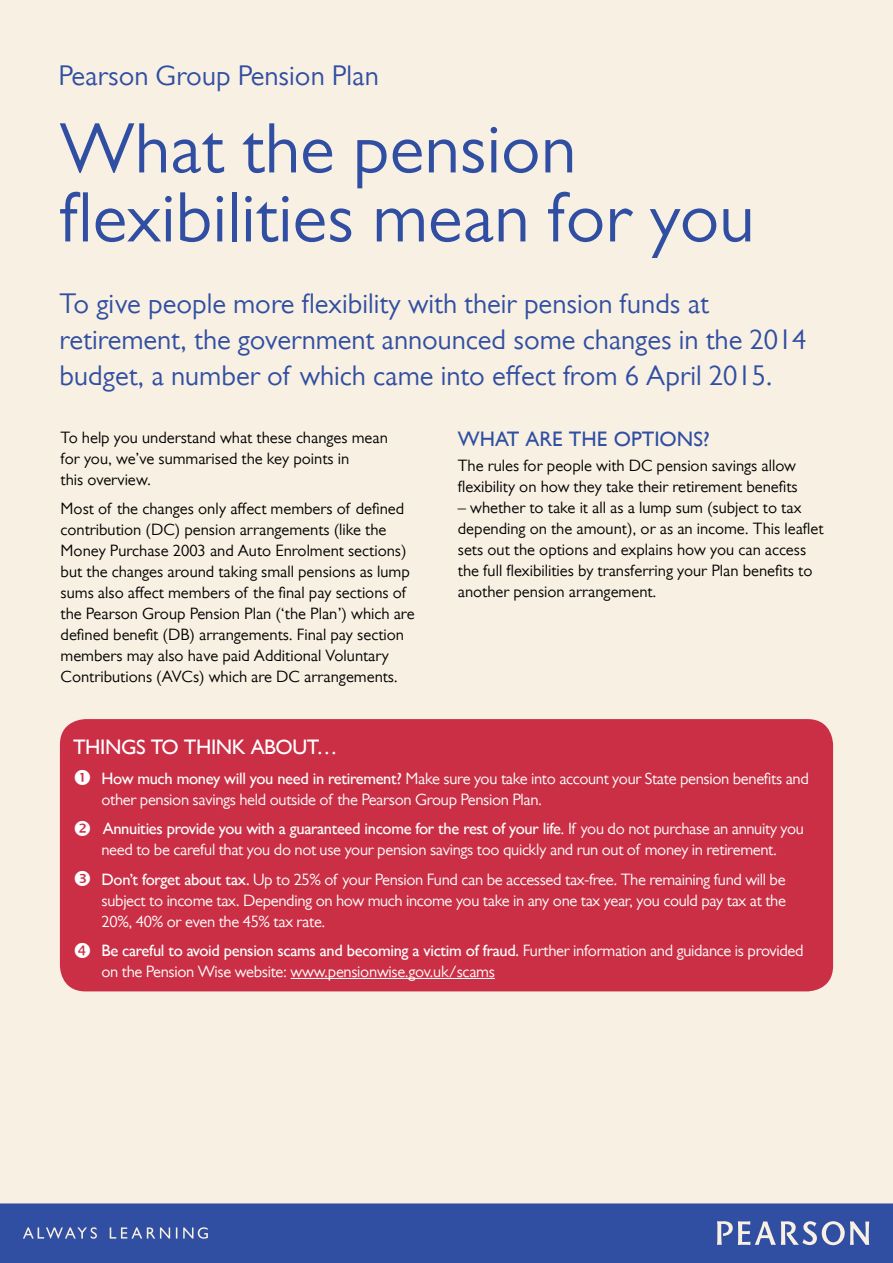
<style>
.page{position:relative;width:893px;height:1263px;background:#f8f0e2}
.page>*{position:absolute;margin:0;border:0;box-sizing:border-box;transform-origin:0 0}
.t1{font:72px/69px "Gill Sans MT Pro";color:#304ea2}
.t2{font:28.5px/36px "Gill Sans MT Pro";color:#304ea2}
.t3{font:700 21px "Gill Sans MT Pro";letter-spacing:-.02em;color:#fff}
.t4{font:700 21px "Gill Sans MT Pro";color:#304ea2}
.t5{font:16.5px/21px "Gill Sans MT Pro";color:#000}
.t6{font:16.5px/21px "Gill Sans MT Pro";letter-spacing:-.02em;color:#fff}
.s1{font-weight:700}
</style>
<div class="page">
<div style="left:0;top:1203px;width:893px;height:60px;background:#304ea2"></div>
<svg style="left:717px;top:1221px;width:152px;height:24px"></svg>
<svg style="left:23px;top:1227px;width:185px;height:12px"></svg>
<div style="left:60px;top:719px;width:773px;height:272px;background:#ca2f45;border-radius:26px"></div>
<hr style="left:291px;top:978px;width:204px;height:1px;background:#fff">
<p class="t2" style="left:58px;top:57px;width:322px">Pearson Group Pension Plan</p>
<p class="t1" style="left:60px;top:113px;width:697px">What the pension flexibilities mean for you</p>
<p class="t2" style="left:60px;top:285px;width:748px">To give people more flexibility with their pension funds at retirement, the government announced some changes in the 2014 budget, a number of which came into effect from 6 April 2015.</p>
<p class="t5" style="left:61px;top:427px;width:329px">To help you understand what these changes mean for you, we’ve summarised the key points in<br>this overview.</p>
<p class="t5" style="left:61px;top:498px;width:356px">Most of the changes only affect members of defined contribution (DC) pension arrangements (like the Money Purchase 2003 and Auto Enrolment sections) but the changes around taking small pensions as lump sums also affect members of the final pay sections of the Pearson Group Pension Plan (‘the Plan’) which are defined benefit (DB) arrangements. Final pay section members may also have paid Additional Voluntary Contributions (AVCs) which are DC arrangements.</p>
<p class="t4" style="left:458px;top:427px;width:254px">WHAT ARE THE OPTIONS?</p>
<p class="t5" style="left:458px;top:455px;width:341px">The rules for people with DC pension savings allow flexibility on how they take their retirement benefits</p>
<p class="t5" style="left:458px;top:497px;width:367px">– whether to take it all as a lump sum (subject to tax depending on the amount), or as an income. This leaflet sets out the options and explains how you can access the full flexibilities by transferring your Plan benefits to another pension arrangement.</p>
<p class="t3" style="left:73px;top:735px;width:266px">THINGS TO THINK ABOUT…</p>
<p class="t6" style="left:102px;top:767px;width:709px"><span class="s1">How much money will you need in retirement?</span> Make sure you take into account your State pension benefits and other pension savings held outside of the Pearson Group Pension Plan.</p>
<p class="t6" style="left:102px;top:818px;width:704px"><span class="s1">Annuities provide you with a guaranteed income for the rest of your life</span>. If you do not purchase an annuity you need to be careful that you do not use your pension savings too quickly and run out of money in retirement.</p>
<p class="t6" style="left:102px;top:868px;width:686px;text-align:justify"><span class="s1">Don’t forget about tax.</span> Up to 25% of your Pension Fund can be accessed tax-free. The remaining fund will be subject to income tax. Depending on how much income you take in any one tax year, you could pay tax at the 20%, 40% or even the 45% tax rate.</p>
<p class="t6" style="left:102px;top:940px;width:704px"><span class="s1">Be careful to avoid pension scams and becoming a victim of fraud.</span> Further information and guidance is provided on the Pension Wise website: www.pensionwise.gov.uk/scams</p>
</div>
